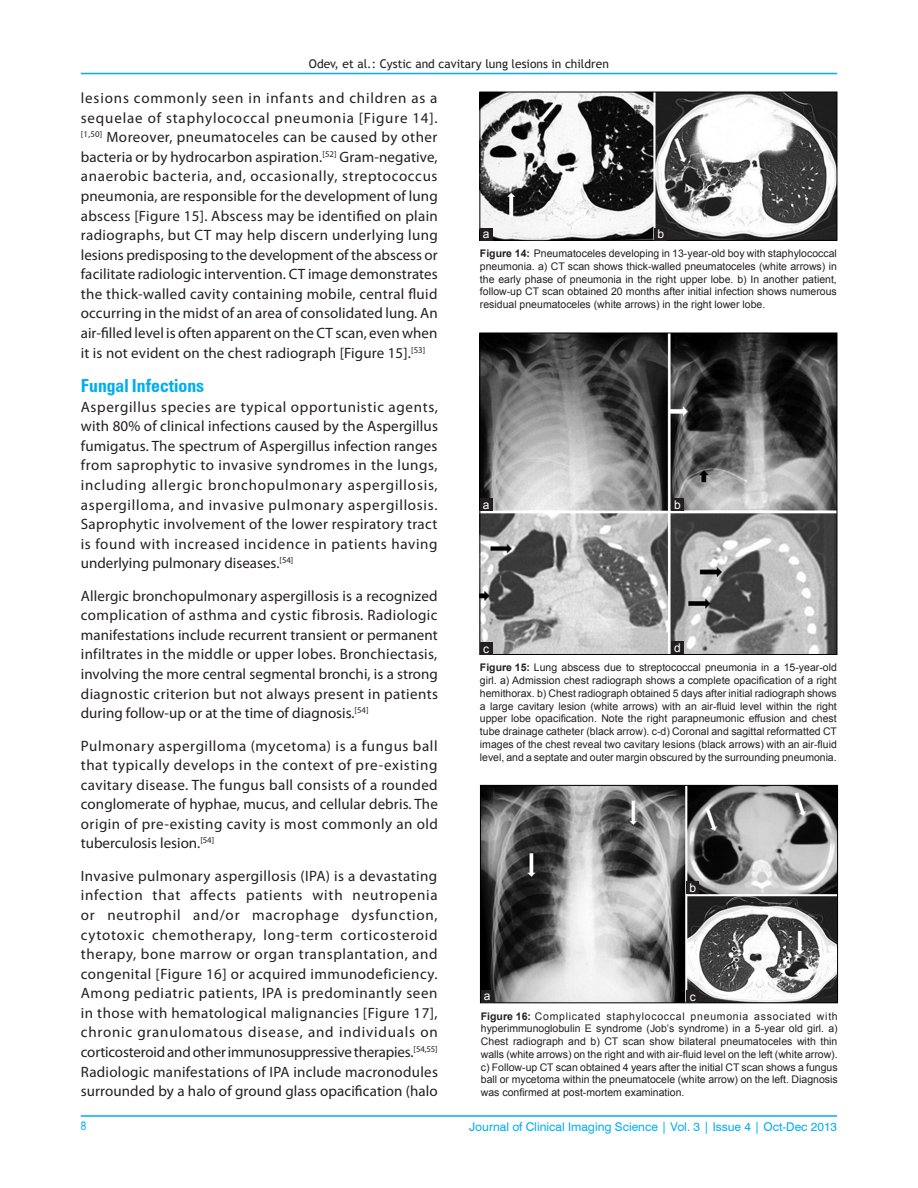
<style>
.page{position:relative;width:918px;height:1188px;background:#fff}
.page>*{position:absolute;margin:0;border:0;box-sizing:border-box;transform-origin:0 0}
.t1{font:700 condensed 18px "Zurich BT";color:#00aeef}
.TX{font:15px/19.6px "Myriad Pro";letter-spacing:.005em;color:#231f20;text-align:justify}
.t2{font:12px "Swiss 721 BT";color:#00aeef}
.t3{font:12px "Trebuchet MS";color:#231f20}
.LABEL{font:12px "Arial";color:#fff}
.t4{font:condensed 12px "Helvetica";color:#00aeef}
.FGC{font:10.5px/12.8px "Arial";color:#231f20;text-align:justify}
.s1{font-weight:700}
</style>
<div class="page">
<hr style="left:81px;top:73px;width:756px;height:1px;background:#00aeef">
<hr style="left:81px;top:1116px;width:756px;height:1px;background:#00aeef">
<img style="left:482px;top:787px;width:354px;height:214px">
<div style="left:480px;top:785px;width:358px;height:218px;border:1px solid #000"></div>
<div style="left:687px;top:990px;width:12px;height:13px;background:#231f20"></div>
<div style="left:687px;top:881px;width:12px;height:13px;background:#231f20"></div>
<div style="left:481px;top:990px;width:13px;height:13px;background:#231f20"></div>
<img style="left:482px;top:94px;width:353px;height:145px">
<div style="left:480px;top:92px;width:357px;height:149px;border:1px solid #000"></div>
<div style="left:655px;top:228px;width:12px;height:13px;background:#231f20"></div>
<div style="left:480px;top:228px;width:13px;height:13px;background:#231f20"></div>
<img style="left:482px;top:335px;width:353px;height:318px">
<div style="left:480px;top:333px;width:357px;height:322px;border:1px solid #000"></div>
<div style="left:671px;top:641px;width:13px;height:13px;background:#231f20"></div>
<div style="left:480px;top:642px;width:12px;height:13px;background:#231f20"></div>
<div style="left:671px;top:498px;width:13px;height:13px;background:#231f20"></div>
<div style="left:480px;top:498px;width:12px;height:13px;background:#231f20"></div>
<p class="t3" style="left:309px;top:56px;width:301px">Odev, et al.: Cystic and cavitary lung lesions in children</p>
<p class="TX" style="left:81px;top:88px;width:359px">lesions commonly seen in infants and children as a sequelae of staphylococcal pneumonia [Figure 14]. <sup>[1,50]</sup> Moreover, pneumatoceles can be caused by other bacteria or by hydrocarbon aspiration.<sup>[52]</sup> Gram‑negative, anaerobic bacteria, and, occasionally, streptococcus pneumonia, are responsible for the development of lung abscess [Figure 15]. Abscess may be identified on plain radiographs, but CT may help discern underlying lung lesions predisposing to the development of the abscess or facilitate radiologic intervention. CT image demonstrates the thick‑walled cavity containing mobile, central fluid occurring in the midst of an area of consolidated lung. An air‑filled level is often apparent on the CT scan, even when it is not evident on the chest radiograph [Figure 15].<sup>[53]</sup></p>
<h2 class="t1" style="left:81px;top:375px;width:125px">Fungal Infections</h2>
<p class="TX" style="left:81px;top:397px;width:359px">Aspergillus species are typical opportunistic agents, with 80% of clinical infections caused by the Aspergillus fumigatus. The spectrum of Aspergillus infection ranges from saprophytic to invasive syndromes in the lungs, including allergic bronchopulmonary aspergillosis, aspergilloma, and invasive pulmonary aspergillosis.<br>Saprophytic involvement of the lower respiratory tract is found with increased incidence in patients having underlying pulmonary diseases.<sup>[54]</sup></p>
<p class="TX" style="left:81px;top:586px;width:359px">Allergic bronchopulmonary aspergillosis is a recognized complication of asthma and cystic fibrosis. Radiologic manifestations include recurrent transient or permanent infiltrates in the middle or upper lobes. Bronchiectasis, involving the more central segmental bronchi, is a strong diagnostic criterion but not always present in patients during follow‑up or at the time of diagnosis.<sup>[54]</sup></p>
<p class="TX" style="left:81px;top:735px;width:359px">Pulmonary aspergilloma (mycetoma) is a fungus ball that typically develops in the context of pre‑existing cavitary disease. The fungus ball consists of a rounded conglomerate of hyphae, mucus, and cellular debris. The origin of pre‑existing cavity is most commonly an old tuberculosis lesion.<sup>[54]</sup></p>
<p class="TX" style="left:81px;top:866px;width:359px">Invasive pulmonary aspergillosis (IPA) is a devastating infection that affects patients with neutropenia or neutrophil and/or macrophage dysfunction, cytotoxic chemotherapy, long‑term corticosteroid therapy, bone marrow or organ transplantation, and congenital [Figure 16] or acquired immunodeficiency.<br>Among pediatric patients, IPA is predominantly seen in those with hematological malignancies [Figure 17], chronic granulomatous disease, and individuals on corticosteroid and other immunosuppressive therapies.<sup>[54,55] </sup>Radiologic manifestations of IPA include macronodules surrounded by a halo of ground glass opacification (halo</p>
<p class="LABEL" style="left:483px;top:226px;width:8px">a</p>
<p class="LABEL" style="left:658px;top:226px;width:8px">b</p>
<p class="FGC" style="left:480px;top:247px;width:358px"><span class="s1">Figure 14:</span> Pneumatoceles developing in 13‑year‑old boy with staphylococcal pneumonia. a) CT scan shows thick‑walled pneumatoceles (white arrows) in the early phase of pneumonia in the right upper lobe. b) In another patient, follow‑up CT scan obtained 20 months after initial infection shows numerous residual pneumatoceles (white arrows) in the right lower lobe.</p>
<p class="LABEL" style="left:483px;top:497px;width:8px">a</p>
<p class="LABEL" style="left:674px;top:497px;width:8px">b</p>
<p class="LABEL" style="left:483px;top:641px;width:7px">c</p>
<p class="LABEL" style="left:674px;top:640px;width:8px">d</p>
<p class="FGC" style="left:480px;top:661px;width:359px"><span class="s1">Figure 15:</span> Lung abscess due to streptococcal pneumonia in a 15‑year‑old girl. a) Admission chest radiograph shows a complete opacification of a right hemithorax. b) Chest radiograph obtained 5 days after initial radiograph shows a large cavitary lesion (white arrows) with an air‑fluid level within the right upper lobe opacification. Note the right parapneumonic effusion and chest tube drainage catheter (black arrow). c‑d) Coronal and sagittal reformatted CT images of the chest reveal two cavitary lesions (black arrows) with an air‑fluid level, and a septate and outer margin obscured by the surrounding pneumonia.</p>
<p class="LABEL" style="left:484px;top:988px;width:8px">a</p>
<p class="LABEL" style="left:690px;top:880px;width:8px">b</p>
<p class="LABEL" style="left:690px;top:989px;width:7px">c</p>
<p class="FGC" style="left:481px;top:1010px;width:358px"><span class="s1">Figure 16:</span> Complicated staphylococcal pneumonia associated with hyperimmunoglobulin E syndrome (Job’s syndrome) in a 5‑year old girl. a)<br>Chest radiograph and b) CT scan show bilateral pneumatoceles with thin walls (white arrows) on the right and with air‑fluid level on the left (white arrow). c) Follow‑up CT scan obtained 4 years after the initial CT scan shows a fungus ball or mycetoma within the pneumatocele (white arrow) on the left. Diagnosis was confirmed at post‑mortem examination.</p>
<p class="t4" style="left:81px;top:1119px;width:7px">8</p>
<p class="t2" style="left:469px;top:1119px;width:370px">Journal of Clinical Imaging Science | Vol. 3 | Issue 4 | Oct-Dec 2013</p>
</div>
